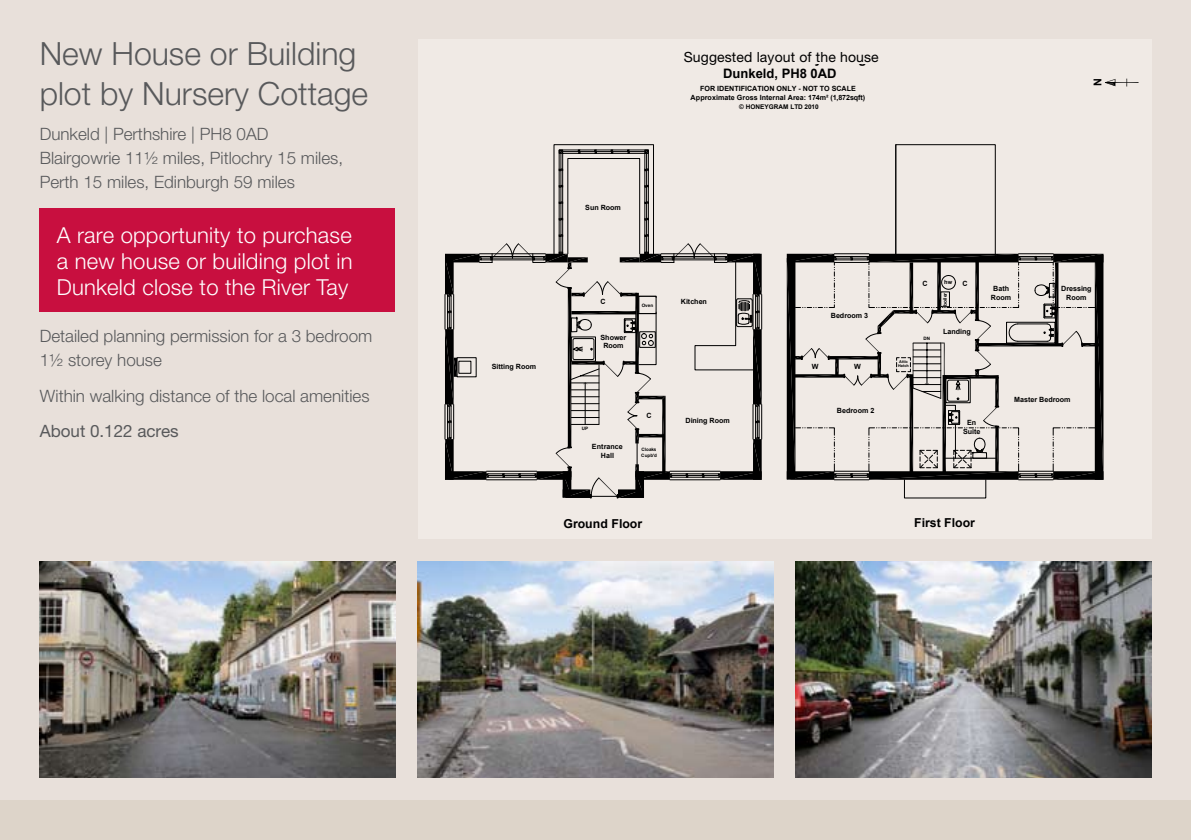
<style>
.page{position:relative;width:1191px;height:840px;background:#fff}
.page>*{position:absolute;margin:0;border:0;box-sizing:border-box;transform-origin:0 0}
.t1{font:300 32px/40px "Helvetica Neue";color:#58595b}
.t2{font:300 22px/26px "Helvetica Neue";letter-spacing:.01em;color:#fff;text-align:justify}
.t3{font:300 17px/24px "Helvetica Neue";color:#58595b}
.t4{font:17px "Helvetica Neue";color:#58595b}
.t5{font:14px "Helvetica Neue";letter-spacing:.01em;color:#000}
.t6{font:700 13px/15.6px "Arial";color:#000;text-align:center}
.t7{font:700 12.4px "Arial";color:#000}
.t8{font:700 10.8px "Arial";color:#000}
.t9{font:700 7.2px/8.6px "Arial";color:#000;text-align:center}
.t10{font:700 6.4px "Arial";letter-spacing:.005em;color:#000}
.t11{font:700 5.8px "Arial";color:#000}
.t12{font:700 5px "Arial";letter-spacing:.01em;color:#000}
.t13{font:700 4.6px/5.6px "Arial";letter-spacing:.005em;color:#000}
.t14{font:700 3.8px/4.6px "Arial";color:#000;text-align:center}
</style>
<div class="page">
<div style="left:0;top:0;width:1191px;height:839px;background:#e8e0da"></div>
<div style="left:40px;top:208px;width:355px;height:104px;background:#c80f3f"></div>
<div style="left:0;top:799px;width:1191px;height:40px;background:#ddd4c9"></div>
<img style="left:418px;top:561px;width:355px;height:216px">
<img style="left:40px;top:561px;width:355px;height:216px">
<img style="left:796px;top:561px;width:355px;height:216px">
<div style="left:418px;top:40px;width:733px;height:499px;background:#f0eae5"></div>
<svg style="left:1105px;top:79px;width:33px;height:7px"></svg>
<hr style="left:444px;top:404px;width:1px;height:35px;background:#000">
<hr style="left:444px;top:294px;width:1px;height:35px;background:#000">
<hr style="left:761px;top:404px;width:1px;height:35px;background:#000">
<hr style="left:761px;top:294px;width:1px;height:35px;background:#000">
<div style="left:559px;top:150px;width:89px;height:104px;border:1px solid #000"></div>
<div style="left:562px;top:153px;width:83px;height:101px;border:1px solid #000"></div>
<hr style="left:560px;top:153px;width:1px;height:99px;background:#000">
<div style="left:554px;top:144px;width:99px;height:110px;border:1px solid #000"></div>
<div style="left:568px;top:158px;width:72px;height:96px;border:1px solid #000"></div>
<hr style="left:562px;top:151px;width:83px;height:1px;background:#000">
<div style="left:904px;top:479px;width:82px;height:19px;border:1px solid #000"></div>
<hr style="left:834px;top:479px;width:35px;height:1px;background:#000">
<hr style="left:1018px;top:479px;width:35px;height:1px;background:#000">
<svg style="left:786px;top:144px;width:317px;height:335px"></svg>
<div style="left:940px;top:291px;width:9px;height:15px;border:1px solid #000"></div>
<svg style="left:445px;top:243px;width:316px;height:255px"></svg>
<h1 class="t1" style="left:40px;top:33px;width:330px">New House or Building plot by Nursery Cottage</h1>
<h3 class="t3" style="left:40px;top:122px;width:305px">Dunkeld | Perthshire | PH8 0AD<br>Blairgowrie 11½ miles, Pitlochry 15 miles,<br>Perth 15 miles, Edinburgh 59 miles</h3>
<h2 class="t2" style="left:57px;top:221px;width:297px">A rare opportunity to purchase a new house or building plot in Dunkeld close to the River Tay</h2>
<h3 class="t3" style="left:40px;top:324px;width:334px">Detailed planning permission for a 3 bedroom<br>1½ storey house</h3>
<h3 class="t3" style="left:40px;top:383px;width:331px">Within walking distance of the local amenities</h3>
<h3 class="t4" style="left:40px;top:421px;width:140px">About 0.122 acres</h3>
<h3 class="t5" style="left:683px;top:48px;width:197px">Suggested layout of the house</h3>
<h3 class="t6" style="left:685px;top:51px;width:189px">House Plot at Nursery Cottage<br>Dunkeld, PH8 0AD</h3>
<p class="t9" style="left:690px;top:85px;width:176px">FOR IDENTIFICATION ONLY - NOT TO SCALE<br>Approximate Gross Internal Area: 174m² (1,872sqft)</p>
<p class="t10" style="left:739px;top:102px;width:81px">© HONEYGRAM LTD 2010</p>
<h3 class="t8" style="left:1090px;top:86px;width:9px;rotate:-90deg">N</h3>
<p class="t9" style="left:492px;top:362px;width:46px">Sitting Room</p>
<p class="t9" style="left:585px;top:203px;width:37px">Sun Room</p>
<p class="t9" style="left:600px;top:297px;width:7px">C</p>
<p class="t9" style="left:600px;top:333px;width:27px">Shower<br>Room</p>
<p class="t13" style="left:641px;top:302px;width:13px">Oven</p>
<p class="t9" style="left:681px;top:297px;width:28px">Kitchen</p>
<p class="t13" style="left:582px;top:426px;width:8px">UP</p>
<p class="t9" style="left:646px;top:411px;width:7px">C</p>
<p class="t9" style="left:592px;top:442px;width:32px">Entrance<br>Hall</p>
<p class="t13" style="left:641px;top:447px;width:17px">Cloaks<br>Cupb'd</p>
<p class="t9" style="left:685px;top:416px;width:46px">Dining Room</p>
<p class="t9" style="left:831px;top:311px;width:39px">Bedroom 3</p>
<p class="t9" style="left:812px;top:362px;width:8px">W</p>
<p class="t9" style="left:854px;top:362px;width:8px">W</p>
<p class="t9" style="left:837px;top:406px;width:39px">Bedroom 2</p>
<p class="t14" style="left:898px;top:359px;width:12px">Attic<br>Hatch</p>
<p class="t9" style="left:922px;top:279px;width:7px">C</p>
<p class="t13" style="left:923px;top:336px;width:8px">DN</p>
<p class="t11" style="left:944px;top:278px;width:9px">hw</p>
<p class="t12" style="left:941px;top:306px;width:15px;rotate:-90deg">boiler</p>
<p class="t9" style="left:962px;top:279px;width:7px">C</p>
<p class="t9" style="left:943px;top:327px;width:29px">Landing</p>
<p class="t9" style="left:991px;top:284px;width:22px">Bath<br>Room</p>
<p class="t9" style="left:1061px;top:284px;width:32px">Dressing<br>Room</p>
<p class="t9" style="left:963px;top:418px;width:19px">En<br>Suite</p>
<p class="t9" style="left:1014px;top:395px;width:58px">Master Bedroom</p>
<h3 class="t7" style="left:563px;top:514px;width:80px">Ground Floor</h3>
<h3 class="t7" style="left:914px;top:514px;width:62px">First Floor</h3>
</div>
